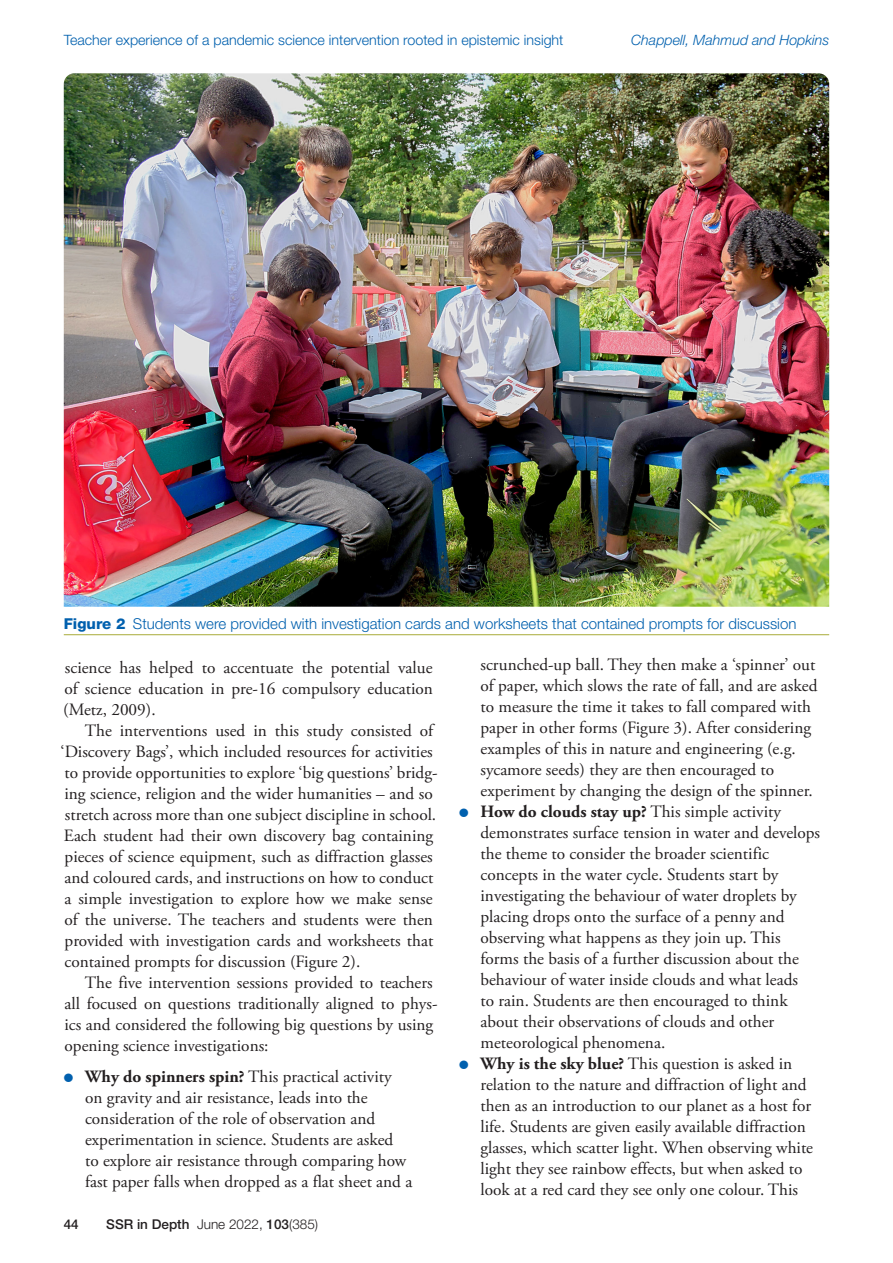
<style>
.page{position:relative;width:893px;height:1263px;background:#fff}
.page>*{position:absolute;margin:0;border:0;box-sizing:border-box;transform-origin:0 0}
.CH_bulleted_list{font:17.25px/21px "Adobe Garamond Pro";color:#231f20}
.CH_body_tx{font:17.25px/21px "Adobe Garamond Pro";color:#231f20}
.CH_bulleted_list_fir{font:17.25px/21px "Adobe Garamond Pro";color:#231f20}
.CH_body_tx_first{font:17.25px/21px "Adobe Garamond Pro";color:#231f20;text-align:justify}
.CH_figure_caption{font:300 15px "Helvetica Neue LT Std";color:#0160ae}
.CH_running_head_vers{font:300 14.25px "Helvetica Neue LT Std";color:#0160ae}
.CH_running_head_vers-2{font:italic 300 14.25px "Helvetica Neue LT Std";color:#0160ae}
.t1{font:300 13.5px "Helvetica Neue LT Std";color:#231f20}
.t2{font:500 13.5px "Helvetica Neue LT Std";color:#231f20}
.s1{font-weight:800}
.s2{color:#0160ae}
.s3{font-weight:700}
.s4{font-weight:500}
</style>
<div class="page">
<hr style="left:64px;top:634px;width:765px;height:1px;background:#a9ab38">
<img style="left:64px;top:73px;width:765px;height:534px">
<p class="CH_running_head_vers" style="left:64px;top:31px;width:501px">Teacher experience of a pandemic science intervention rooted in epistemic insight</p>
<p class="CH_running_head_vers-2" style="left:631px;top:31px;width:199px">Chappell, Mahmud and Hopkins</p>
<p class="CH_figure_caption" style="left:64px;top:615px;width:734px"><span class="s1">Figure 2</span> Students were provided with investigation cards and worksheets that contained prompts for discussion</p>
<p class="CH_body_tx_first" style="left:63px;top:657px;width:371px">science has helped to accentuate the potential value of science education in pre-16 compulsory education (Metz, 2009).</p>
<p class="CH_body_tx" style="left:61px;top:720px;width:378px;text-indent:24px">The interventions used in this study consisted of ‘Discovery Bags’, which included resources for activities to provide opportunities to explore ‘big questions’ bridg&shy;ing science, religion and the wider humanities – and so stretch across more than one subject discipline in school.<br>Each student had their own discovery bag containing pieces of science equipment, such as diffraction glasses and coloured cards, and instructions on how to conduct a simple investigation to explore how we make sense of the universe. The teachers and students were then provided with investigation cards and worksheets that contained prompts for discussion (Figure 2).</p>
<p class="CH_body_tx" style="left:64px;top:972px;width:375px;text-indent:20px">The five intervention sessions provided to teachers all focused on questions traditionally aligned to phys&shy;ics and considered the following big questions by using opening science investigations:</p>
<p class="CH_bulleted_list_fir" style="left:85px;top:1067px;width:329px;text-indent:-21px"><span class="s2">●</span> <span class="s3">Why do spinners spin?</span> This practical activity on gravity and air resistance, leads into the consideration of the role of observation and experimentation in science. Students are asked<br>to explore air resistance through comparing how fast paper falls when dropped as a flat sheet and a</p>
<p class="t2" style="left:64px;top:1216px;width:17px">44</p>
<p class="t1" style="left:106px;top:1216px;width:213px"><span class="s4">SSR in Depth</span> June 2022, <span class="s4">103</span>(385)</p>
<p class="CH_bulleted_list_fir" style="left:480px;top:654px;width:338px">scrunched-up ball. They then make a ‘spinner’ out of paper, which slows the rate of fall, and are asked to measure the time it takes to fall compared with paper in other forms (Figure 3). After considering examples of this in nature and engineering (e.g. sycamore seeds) they are then encouraged to experiment by changing the design of the spinner.</p>
<p class="CH_bulleted_list" style="left:480px;top:801px;width:341px;text-indent:-21px"><span class="s2">●</span> <span class="s3">How do clouds stay up?</span> This simple activity demonstrates surface tension in water and develops the theme to consider the broader scientific concepts in the water cycle. Students start by investigating the behaviour of water droplets by placing drops onto the surface of a penny and observing what happens as they join up. This forms the basis of a further discussion about the behaviour of water inside clouds and what leads<br>to rain. Students are then encouraged to think about their observations of clouds and other meteorological phenomena.</p>
<p class="CH_bulleted_list" style="left:480px;top:1053px;width:334px;text-indent:-21px"><span class="s2">●</span> <span class="s3">Why is the sky blue?</span> This question is asked in relation to the nature and diffraction of light and then as an introduction to our planet as a host for life. Students are given easily available diffraction glasses, which scatter light. When observing white light they see rainbow effects, but when asked to look at a red card they see only one colour. This</p>
</div>
